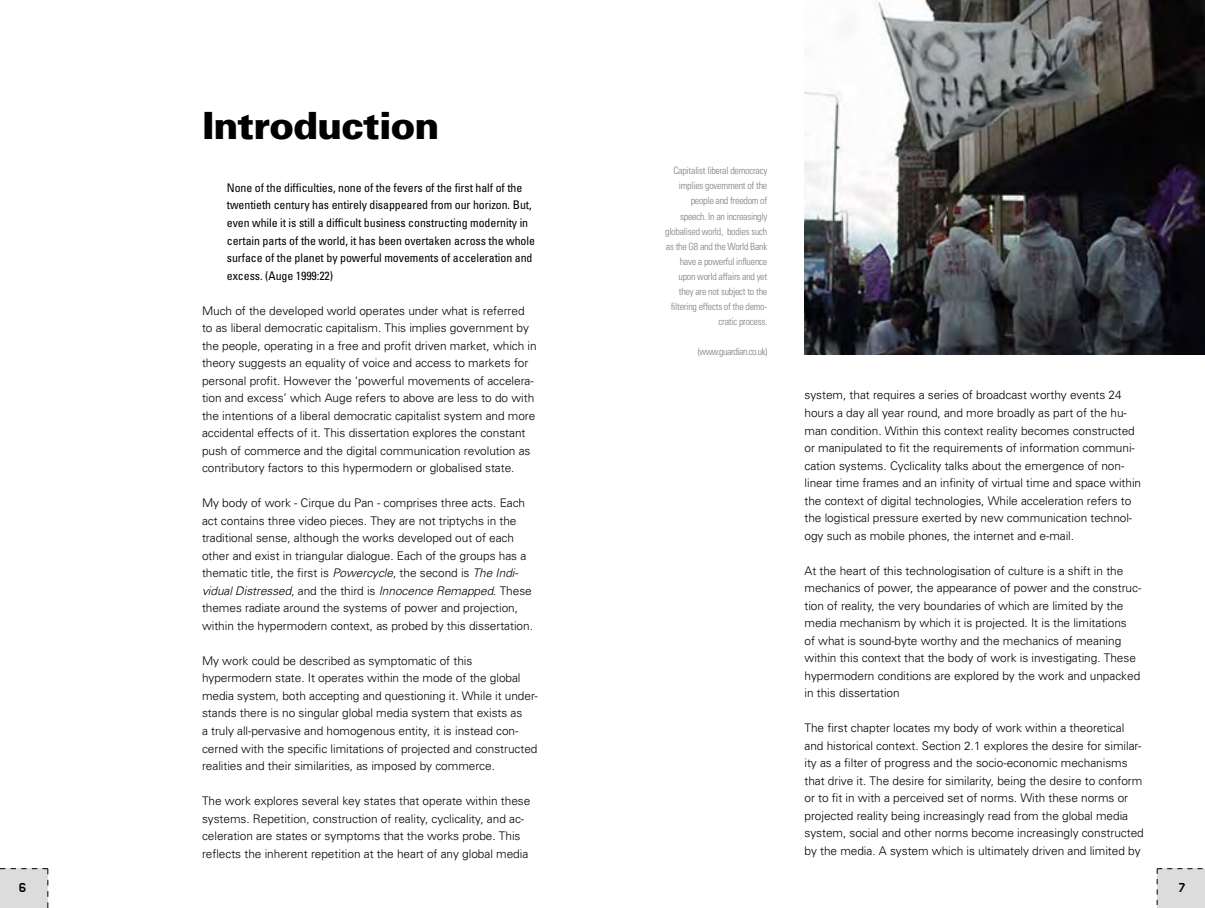
<style>
.page{position:relative;width:1205px;height:908px;background:#fff}
.page>*{position:absolute;margin:0;border:0;box-sizing:border-box;transform-origin:0 0}
.t1{font:900 37.5px "Univers";letter-spacing:-.025em;color:#000}
.t2{font:15px "Amarillo USAF";color:#000}
.t3{font:300 11.88px/17.5px "Univers";letter-spacing:-.005em;color:#000}
.t4{font:condensed 11.88px/17.5px "Univers";letter-spacing:-.005em;color:#000}
.t5{font:300 condensed 10px/15px "Univers";letter-spacing:-.025em;color:#7f7f7f;text-align:right}
.t6{font:300 condensed 10px "Univers";letter-spacing:-.05em;color:#7f7f7f}
.s1{font-style:italic}
</style>
<div class="page">
<div style="left:0;top:868px;width:49px;height:39px;background:#dcdcdc"></div>
<div style="left:1157px;top:868px;width:48px;height:39px;background:#dcdcdc"></div>
<img style="left:804px;top:0;width:401px;height:354px">
<p class="t1" style="left:202px;top:103px;width:239px">Introduction</p>
<p class="t4" style="left:227px;top:179px;width:310px">None of the difficulties, none of the fevers of the first half of the twentieth century has entirely disappeared from our horizon. But, even while it is still a difficult business constructing modernity in certain parts of the world, it has been overtaken across the whole surface of the planet by powerful movements of acceleration and excess. (Auge 1999:22)</p>
<p class="t3" style="left:202px;top:301px;width:336px">Much of the developed world operates under what is referred to as liberal democratic capitalism. This implies government by the people, operating in a free and profit driven market, which in theory suggests an equality of voice and access to markets for personal profit. However the ‘powerful movements of accelera&shy;tion and excess’ which Auge refers to above are less to do with the intentions of a liberal democratic capitalist system and more accidental effects of it. This dissertation explores the constant push of commerce and the digital communication revolution as contributory factors to this hypermodern or globalised state.</p>
<p class="t3" style="left:202px;top:494px;width:332px">My body of work - Cirque du Pan - comprises three acts. Each act contains three video pieces. They are not triptychs in the traditional sense, although the works developed out of each other and exist in triangular dialogue. Each of the groups has a thematic title, the first is <span class="s1">Powercycle</span>, the second is <span class="s1">The Indi&shy;vidual Distressed</span>, and the third is <span class="s1">Innocence Remapped</span>. These themes radiate around the systems of power and projection, within the hypermodern context, as probed by this dissertation.</p>
<p class="t3" style="left:202px;top:651px;width:337px">My work could be described as symptomatic of this hypermodern state. It operates within the mode of the global media system, both accepting and questioning it. While it under&shy;stands there is no singular global media system that exists as<br>a truly all-pervasive and homogenous entity, it is instead con&shy;cerned with the specific limitations of projected and constructed realities and their similarities, as imposed by commerce.</p>
<p class="t3" style="left:202px;top:791px;width:330px">The work explores several key states that operate within these systems. Repetition, construction of reality, cyclicality, and ac&shy;celeration are states or symptoms that the works probe. This reflects the inherent repetition at the heart of any global media</p>
<p class="t5" style="left:665px;top:163px;width:104px">Capitalist liberal democracy implies government of the people and freedom of speech. In an increasingly globalised world, bodies such as the G8 and the World Bank have a powerful influence upon world affairs and yet they are not subject to the filtering effects of the demo&shy;cratic process.</p>
<p class="t6" style="left:698px;top:345px;width:71px">(www.guardian.co.uk)</p>
<p class="t3" style="left:804px;top:386px;width:338px">system, that requires a series of broadcast worthy events 24 hours a day all year round, and more broadly as part of the hu&shy;man condition. Within this context reality becomes constructed or manipulated to fit the requirements of information communi&shy;cation systems. Cyclicality talks about the emergence of non&shy;linear time frames and an infinity of virtual time and space within the context of digital technologies, While acceleration refers to the logistical pressure exerted by new communication technol&shy;ogy such as mobile phones, the internet and e-mail.</p>
<p class="t3" style="left:804px;top:561px;width:338px">At the heart of this technologisation of culture is a shift in the mechanics of power, the appearance of power and the construc&shy;tion of reality, the very boundaries of which are limited by the media mechanism by which it is projected. It is the limitations<br>of what is sound-byte worthy and the mechanics of meaning within this context that the body of work is investigating. These hypermodern conditions are explored by the work and unpacked in this dissertation</p>
<p class="t3" style="left:804px;top:719px;width:341px">The first chapter locates my body of work within a theoretical and historical context. Section 2.1 explores the desire for similar&shy;ity as a filter of progress and the socio-economic mechanisms that drive it. The desire for similarity, being the desire to conform or to fit in with a perceived set of norms. With these norms or projected reality being increasingly read from the global media system, social and other norms become increasingly constructed by the media. A system which is ultimately driven and limited by</p>
<p class="t2" style="left:19px;top:880px;width:9px">6</p>
<p class="t2" style="left:1178px;top:880px;width:9px">7</p>
</div>
